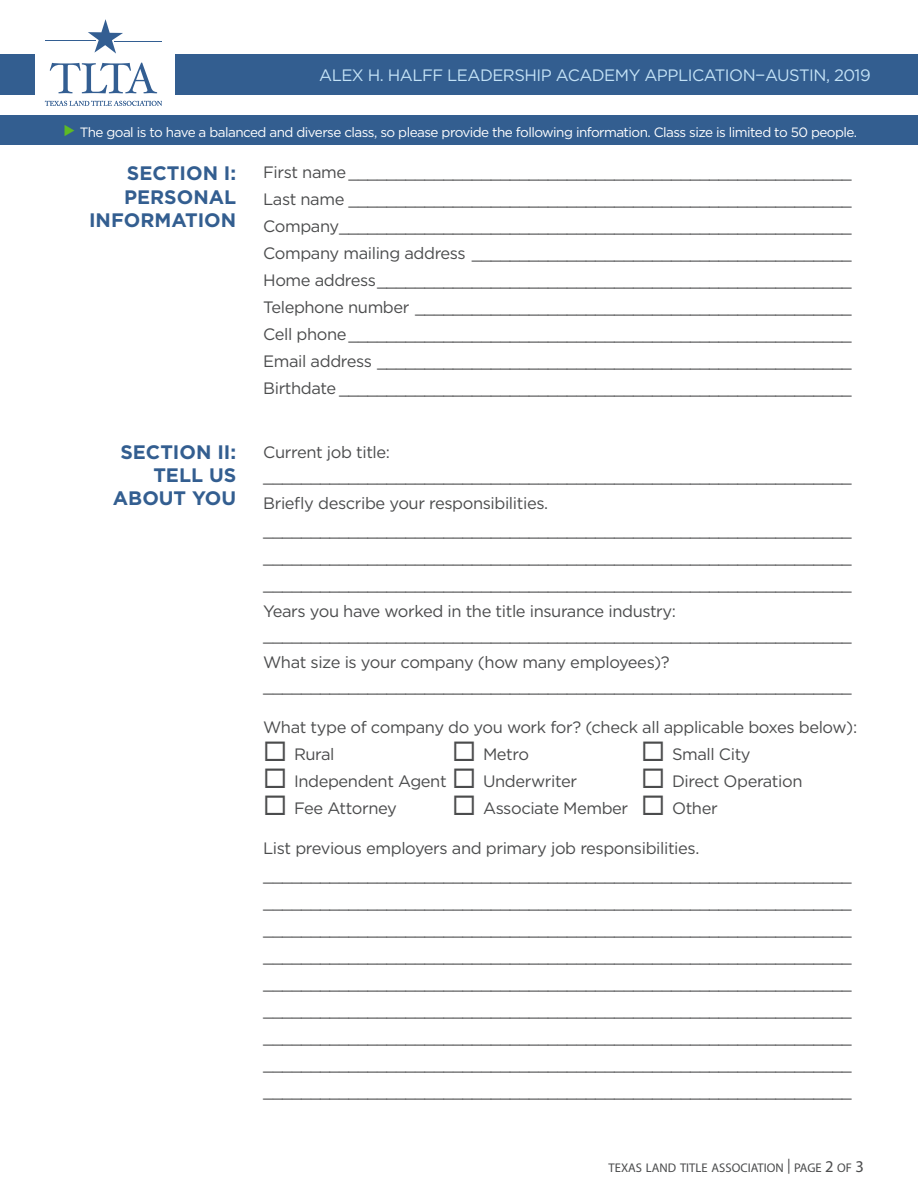
<style>
.page{position:relative;width:918px;height:1188px;background:#fff}
.page>*{position:absolute;margin:0;border:0;box-sizing:border-box;transform-origin:0 0}
.t1{font:700 19.5px/23.4px "Gotham";color:#335e90;text-align:right}
.t2{font:16.5px "Gotham";letter-spacing:-.025em;color:#4b4c4d}
.t3{font:16.5px "Gotham";letter-spacing:-.03em;color:#c3e2f6}
.t4{font:13.5px "Gotham";letter-spacing:-.04em;color:#fff}
.t5{font:12.6px "Myriad Pro";color:#4b4c4d}
.s1{font-size:15px}
.s2{font-size:16.5px}
</style>
<div class="page">
<div style="left:176px;top:54px;width:742px;height:40px;background:#335e90"></div>
<div style="left:0;top:54px;width:34px;height:40px;background:#335e90"></div>
<hr style="left:45px;top:40px;width:51px;height:1px;background:#335e92">
<hr style="left:114px;top:41px;width:48px;height:1px;background:#335e92">
<svg style="left:88px;top:19px;width:35px;height:35px"></svg>
<svg style="left:50px;top:63px;width:107px;height:30px"></svg>
<svg style="left:45px;top:101px;width:117px;height:5px"></svg>
<div style="left:0;top:115px;width:918px;height:29px;background:#335e90"></div>
<p class="t3" style="left:319px;top:64px;width:553px">ALEX H. HALFF LEADERSHIP ACADEMY APPLICATION−AUSTIN, 2019</p>
<p class="t4" style="left:80px;top:123px;width:779px">The goal is to have a balanced and diverse class, so please provide the following information. Class size is limited to 50 people.</p>
<p class="t1" style="left:127px;top:162px;width:111px">SECTION I:</p>
<p class="t1" style="left:89px;top:185px;width:149px">PERSONAL<br>INFORMATION</p>
<p class="t1" style="left:120px;top:440px;width:117px">SECTION II:</p>
<p class="t1" style="left:113px;top:463px;width:125px">TELL US<br>ABOUT YOU</p>
<p class="t2" style="left:263px;top:161px;width:590px">First name _____________________________________________________</p>
<p class="t2" style="left:263px;top:188px;width:590px">Last name _____________________________________________________</p>
<p class="t2" style="left:263px;top:215px;width:590px">Company______________________________________________________</p>
<p class="t2" style="left:263px;top:242px;width:590px">Company mailing address ________________________________________</p>
<p class="t2" style="left:263px;top:269px;width:590px">Home address__________________________________________________</p>
<p class="t2" style="left:263px;top:296px;width:590px">Telephone number ______________________________________________</p>
<p class="t2" style="left:263px;top:323px;width:590px">Cell phone_____________________________________________________</p>
<p class="t2" style="left:263px;top:350px;width:590px">Email address __________________________________________________</p>
<p class="t2" style="left:263px;top:377px;width:590px">Birthdate ______________________________________________________</p>
<p class="t2" style="left:263px;top:442px;width:128px">Current job title:</p>
<p class="t2" style="left:263px;top:466px;width:590px">______________________________________________________________</p>
<p class="t2" style="left:263px;top:493px;width:286px">Briefly describe your responsibilities.</p>
<p class="t2" style="left:263px;top:520px;width:590px">______________________________________________________________</p>
<p class="t2" style="left:263px;top:547px;width:590px">______________________________________________________________</p>
<p class="t2" style="left:263px;top:574px;width:590px">______________________________________________________________</p>
<p class="t2" style="left:263px;top:601px;width:414px">Years you have worked in the title insurance industry:</p>
<p class="t2" style="left:263px;top:625px;width:590px">______________________________________________________________</p>
<p class="t2" style="left:263px;top:652px;width:408px">What size is your company (how many employees)?</p>
<p class="t2" style="left:263px;top:676px;width:590px">______________________________________________________________</p>
<p class="t2" style="left:263px;top:716px;width:595px">What type of company do you work for? (check all applicable boxes below):</p>
<p class="t2" style="left:263px;top:743px;width:73px">◻ Rural</p>
<p class="t2" style="left:452px;top:743px;width:78px">◻ Metro</p>
<p class="t2" style="left:641px;top:743px;width:111px">◻ Small City</p>
<p class="t2" style="left:263px;top:770px;width:315px">◻ Independent Agent ◻ Underwriter</p>
<p class="t2" style="left:641px;top:770px;width:163px">◻ Direct Operation</p>
<p class="t2" style="left:263px;top:797px;width:135px">◻ Fee Attorney</p>
<p class="t2" style="left:452px;top:797px;width:267px">◻ Associate Member ◻ Other</p>
<p class="t2" style="left:263px;top:838px;width:438px">List previous employers and primary job responsibilities.</p>
<p class="t2" style="left:263px;top:865px;width:590px">______________________________________________________________</p>
<p class="t2" style="left:263px;top:892px;width:590px">______________________________________________________________</p>
<p class="t2" style="left:263px;top:919px;width:590px">______________________________________________________________</p>
<p class="t2" style="left:263px;top:946px;width:590px">______________________________________________________________</p>
<p class="t2" style="left:263px;top:973px;width:590px">______________________________________________________________</p>
<p class="t2" style="left:263px;top:1000px;width:590px">______________________________________________________________</p>
<p class="t2" style="left:263px;top:1027px;width:590px">______________________________________________________________</p>
<p class="t2" style="left:263px;top:1054px;width:590px">______________________________________________________________</p>
<p class="t2" style="left:263px;top:1081px;width:590px">______________________________________________________________</p>
<p class="t5" style="left:609px;top:1160px;width:257px">TEXAS LAND TITLE ASSOCIATION <span class="s1">|</span> PAGE <span class="s2">2</span> OF <span class="s2">3</span></p>
</div>
